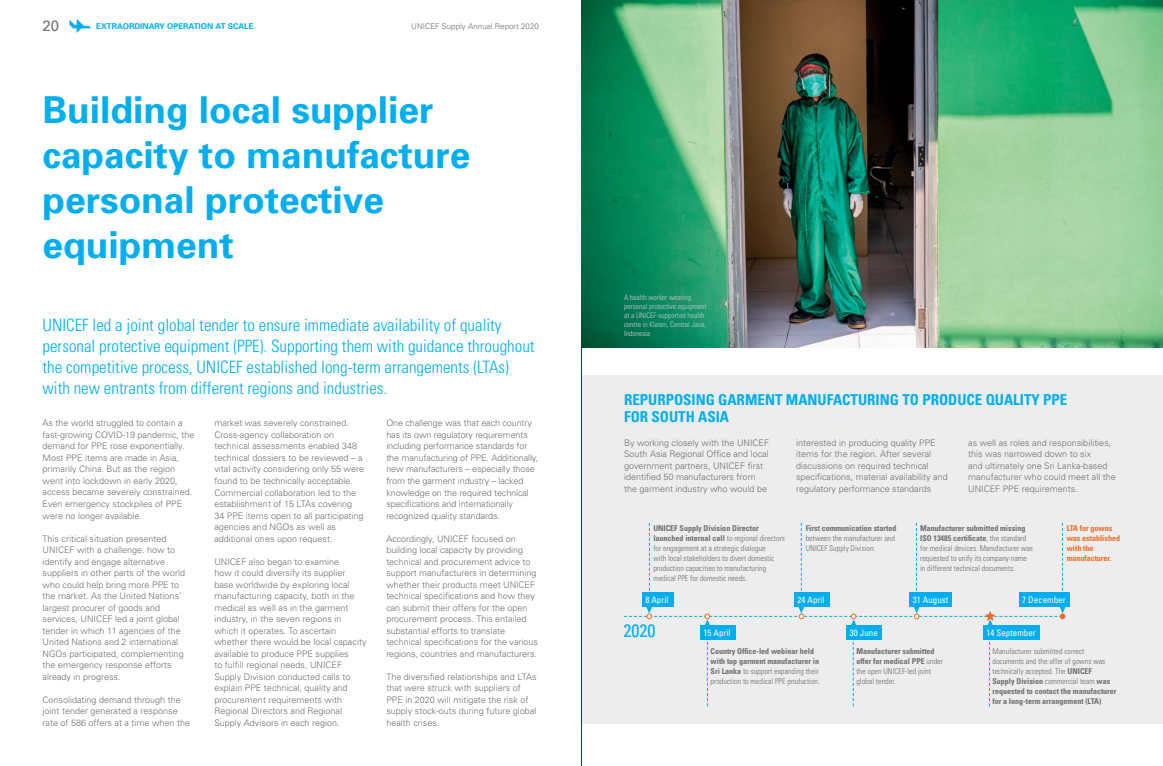
<style>
.page{position:relative;width:1163px;height:766px;background:#fff}
.page>*{position:absolute;margin:0;border:0;box-sizing:border-box;transform-origin:0 0}
.t1{font:700 37px/45px "Univers";color:#00aeef}
.t2{font:condensed 18px "Univers";color:#00aeef}
.t3{font:300 condensed 17px/21px "Univers";color:#00aeef}
.t4{font:700 condensed 15px/17px "Univers";color:#00aeef}
.t5{font:15px "Univers";color:#6d6e70}
.t6{font:300 9px/11.5px "Univers";color:#6d6e70}
.t7{font:condensed 9px "Univers";color:#fff}
.t8{font:300 condensed 8px/10px "Univers";color:#6d6e70}
.t9{font:700 condensed 8px/10px "Univers";color:#6d6e70}
.t10{font:700 condensed 8px/10px "Univers";color:#f36b21}
.t11{font:700 8px "Univers";color:#00aeef}
.t12{font:300 8px "Univers";color:#6d6e70}
.t13{font:300 condensed 7.5px/9px "Univers";color:#cbccce}
.s1{font-weight:700}
.s2{font-weight:300}
</style>
<div class="page">
<div style="left:581px;top:375px;width:581px;height:348px;background:#ededee"></div>
<hr style="left:581px;top:0;width:1px;height:765px;background:#0c3c5e">
<svg style="left:70px;top:19px;width:21px;height:14px"></svg>
<div style="left:642px;top:592px;width:31px;height:14px;background:#00aeef"></div>
<svg style="left:649px;top:522px;width:1px;height:69px"></svg>
<div style="left:794px;top:592px;width:35px;height:14px;background:#00aeef"></div>
<div style="left:700px;top:625px;width:35px;height:15px;background:#00aeef"></div>
<div style="left:846px;top:625px;width:35px;height:15px;background:#00aeef"></div>
<svg style="left:800px;top:523px;width:1px;height:68px"></svg>
<svg style="left:1061px;top:523px;width:1px;height:68px"></svg>
<div style="left:909px;top:592px;width:43px;height:14px;background:#00aeef"></div>
<svg style="left:706px;top:642px;width:1px;height:64px"></svg>
<svg style="left:852px;top:642px;width:1px;height:64px"></svg>
<div style="left:982px;top:625px;width:57px;height:15px;background:#00aeef"></div>
<div style="left:1018px;top:592px;width:51px;height:14px;background:#00aeef"></div>
<img style="left:581px;top:0;width:581px;height:347px">
<svg style="left:624px;top:606px;width:441px;height:20px"></svg>
<h3 class="t5" style="left:43px;top:19px;width:18px">20</h3>
<p class="t11" style="left:96px;top:23px;width:159px">EXTRAORDINARY OPERATION AT SCALE</p>
<p class="t12" style="left:411px;top:23px;width:129px">UNICEF Supply Annual Report 2020</p>
<h1 class="t1" style="left:43px;top:92px;width:429px">Building local supplier capacity to manufacture personal protective equipment</h1>
<p class="t3" style="left:43px;top:316px;width:493px">UNICEF led a joint global tender to ensure immediate availability of quality personal protective equipment (PPE). Supporting them with guidance throughout the competitive process, UNICEF established long-term arrangements (LTAs) with new entrants from different regions and industries.</p>
<p class="t6" style="left:43px;top:418px;width:153px">As the world struggled to contain a fast-growing COVID-19 pandemic, the demand for PPE rose exponentially.<br>Most PPE items are made in Asia, primarily China. But as the region went into lockdown in early 2020, access became severely constrained.<br>Even emergency stockpiles of PPE were no longer available.</p>
<p class="t6" style="left:43px;top:533px;width:144px">This critical situation presented<br>UNICEF with a challenge: how to identify and engage alternative suppliers in other parts of the world who could help bring more PPE to the market. As the United Nations’ largest procurer of goods and services, UNICEF led a joint global tender in which 11 agencies of the<br>United Nations and 2 international<br>NGOs participated, complementing the emergency response efforts already in progress.</p>
<p class="t6" style="left:43px;top:694px;width:149px">Consolidating demand through the joint tender generated a response rate of 586 offers at a time when the</p>
<p class="t6" style="left:214px;top:418px;width:151px">market was severely constrained.<br>Cross-agency collaboration on technical assessments enabled 348 technical dossiers to be reviewed – a vital activity considering only 55 were found to be technically acceptable.<br>Commercial collaboration led to the establishment of 15 LTAs covering 34 PPE items open to all participating agencies and NGOs as well as additional ones upon request.</p>
<p class="t6" style="left:214px;top:556px;width:153px">UNICEF also began to examine<br>how it could diversify its supplier base worldwide by exploring local manufacturing capacity, both in the medical as well as in the garment industry, in the seven regions in which it operates. To ascertain whether there would be local capacity available to produce PPE supplies<br>to fulfill regional needs, UNICEF Supply Division conducted calls to explain PPE technical, quality and procurement requirements with Regional Directors and Regional Supply Advisors in each region.</p>
<p class="t6" style="left:386px;top:418px;width:153px">One challenge was that each country has its own regulatory requirements including performance standards for the manufacturing of PPE. Additionally, new manufacturers – especially those from the garment industry – lacked knowledge on the required technical specifications and internationally recognized quality standards.</p>
<p class="t6" style="left:386px;top:533px;width:153px">Accordingly, UNICEF focused on building local capacity by providing technical and procurement advice to support manufacturers in determining whether their products meet UNICEF technical specifications and how they can submit their offers for the open procurement process. This entailed substantial efforts to translate technical specifications for the various regions, countries and manufacturers.</p>
<p class="t6" style="left:386px;top:671px;width:152px">The diversified relationships and LTAs that were struck with suppliers of PPE in 2020 will mitigate the risk of supply stock-outs during future global health crises.</p>
<p class="t13" style="left:624px;top:293px;width:84px">A health worker wearing personal protective equipment at a UNICEF-supported health centre in Klaten, Central Java,<br>Indonesia</p>
<h3 class="t4" style="left:624px;top:392px;width:445px">REPURPOSING GARMENT MANUFACTURING TO PRODUCE QUALITY PPE<br>FOR SOUTH ASIA</h3>
<p class="t6" style="left:624px;top:438px;width:147px">By working closely with the UNICEF South Asia Regional Office and local government partners, UNICEF first identified 50 manufacturers from the garment industry who would be</p>
<p class="t6" style="left:796px;top:438px;width:153px">interested in producing quality PPE items for the region. After several discussions on required technical specifications, material availability and regulatory performance standards</p>
<p class="t6" style="left:968px;top:438px;width:149px">as well as roles and responsibilities, this was narrowed down to six<br>and ultimately one Sri Lanka-based manufacturer who could meet all the<br>UNICEF PPE requirements.</p>
<p class="t8" style="left:653px;top:524px;width:133px"><span class="s1">UNICEF Supply Division Director launched internal call</span> to regional directors for engagement at a strategic dialogue<br>with local stakeholders to divert domestic production capacities to manufacturing medical PPE for domestic needs.</p>
<p class="t9" style="left:805px;top:524px;width:92px">First communication started</p>
<p class="t8" style="left:805px;top:534px;width:91px">between the manufacturer and<br>UNICEF Supply Division.</p>
<p class="t8" style="left:920px;top:524px;width:114px"><span class="s1">Manufacturer submitted missing ISO 13485 certificate</span>, the standard for medical devices. Manufacturer was requested to unify its company name in different technical documents.</p>
<p class="t10" style="left:1066px;top:524px;width:55px">LTA for gowns was established with the manufacturer.</p>
<p class="t7" style="left:645px;top:596px;width:24px">8 April</p>
<p class="t7" style="left:797px;top:596px;width:28px">24 April</p>
<p class="t7" style="left:912px;top:596px;width:37px">31 August</p>
<p class="t7" style="left:1022px;top:596px;width:45px">7 December</p>
<h2 class="t2" style="left:623px;top:624px;width:33px">2020</h2>
<p class="t7" style="left:703px;top:629px;width:28px">15 April</p>
<p class="t7" style="left:849px;top:629px;width:29px">30 June</p>
<p class="t7" style="left:986px;top:629px;width:51px">14 September</p>
<p class="t9" style="left:710px;top:646px;width:111px">Country Office-led webinar held with top garment manufacturer in Sri Lanka <span class="s2">to support expanding their production to medical PPE production.</span></p>
<p class="t8" style="left:856px;top:646px;width:88px"><span class="s1">Manufacturer submitted offer for medical PPE</span> under the open UNICEF-led joint global tender.</p>
<p class="t8" style="left:992px;top:646px;width:125px">Manufacturer submitted correct documents and the offer of gowns was technically accepted. The <span class="s1">UNICEF<br>Supply Division</span> commercial team <span class="s1">was requested to contact the manufacturer for a long-term arrangement (LTA)</span>.</p>
</div>
